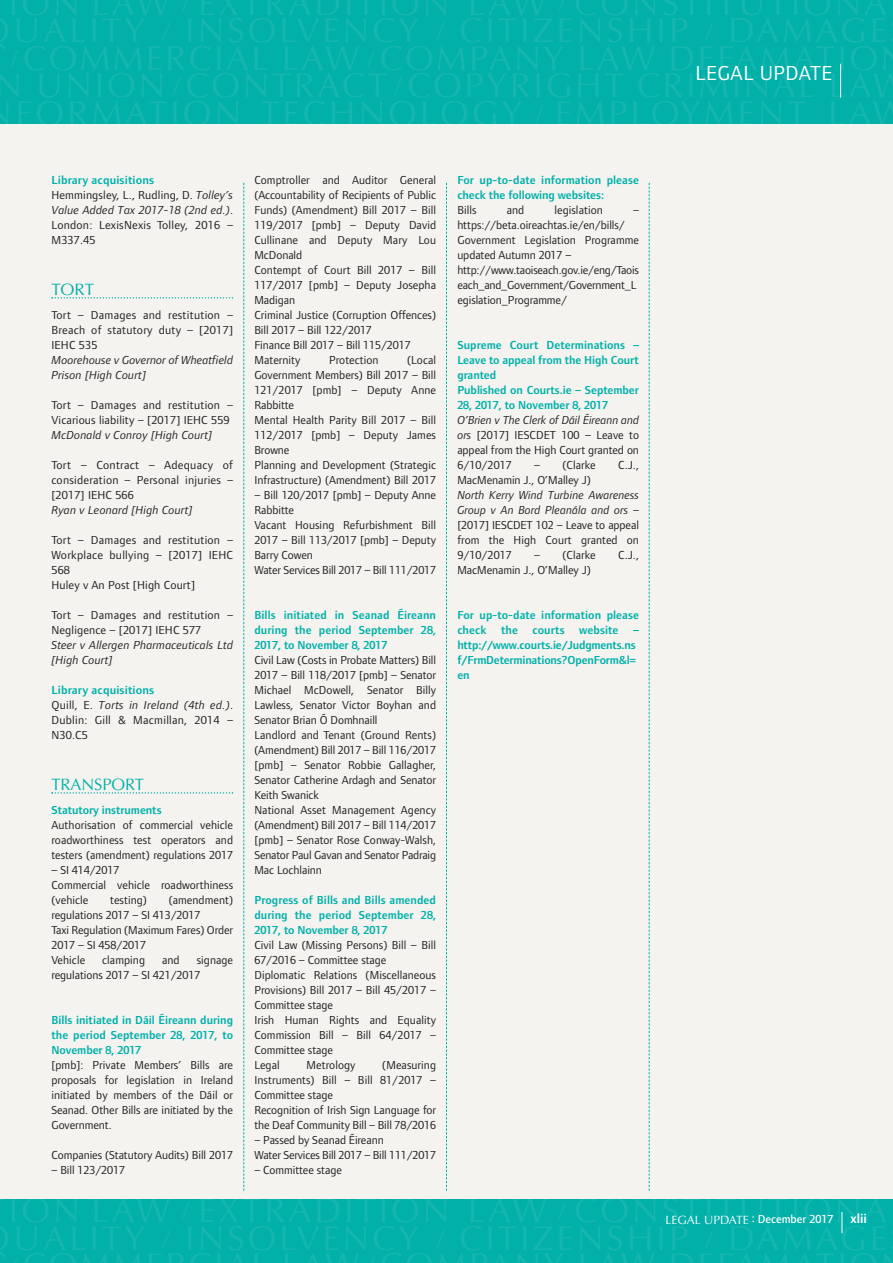
<style>
.page{position:relative;width:893px;height:1263px;background:#f4f3f0}
.page>*{position:absolute;margin:0;border:0;box-sizing:border-box;transform-origin:0 0}
.t1{font:34.5px/27.5px "Optima";letter-spacing:.085em;color:rgb(255 255 255/.09);text-align:center}
.t2{font:21px "Foundry Form Sans";letter-spacing:.025em;color:#fff}
.t3{font:16.5px "Optima";letter-spacing:-.005em;color:#00b0a9}
.t4{font:600 13.5px "Foundry Form Sans";color:#fff}
.t5{font:12px/15px "Foundry Form Sans";color:#231f20}
.t6{font:600 12px/15px "Foundry Form Sans";letter-spacing:-.005em;color:#00b0a9;text-align:justify}
.t7{font:12px/15px "Foundry Form Sans";letter-spacing:.02em;color:#231f20}
.t8{font:italic 12px/15px "Foundry Form Sans";letter-spacing:.01em;color:#231f20}
.t9{font:500 12px "Foundry Form Sans";color:#fff}
.s1{font-size:24px}
.s2{font-weight:600;color:#00b0a9}
.s3{font-style:italic}
.s4{font-family:"Optima";font-weight:400}
</style>
<div class="page">
<svg style="left:51px;top:297px;width:182px;height:2px"></svg>
<svg style="left:51px;top:792px;width:182px;height:2px"></svg>
<svg style="left:446px;top:183px;width:1px;height:1008px"></svg>
<svg style="left:243px;top:183px;width:1px;height:1008px"></svg>
<svg style="left:649px;top:183px;width:1px;height:1008px"></svg>
<div style="left:0;top:1199px;width:893px;height:64px;background:#00b0a9"></div>
<div style="left:0;top:0;width:893px;height:123px;background:#00b0a9"></div>
<svg style="left:842px;top:1212px;width:1px;height:21px"></svg>
<hr style="left:840px;top:64px;width:1px;height:34px;background:#fff">
<h1 class="t1" style="left:-4px;top:-10px;width:913px">ION LAW <span class="s1">/</span> EXTRADITION LAW <span class="s1">/</span> CONSTITUTIONA UALITY <span class="s1">/</span> INSOLVENCY <span class="s1">/</span> CITIZENSHIP <span class="s1">/</span> DAMAGE<br><span class="s1">/</span> COMMERCIAL LAW <span class="s1">/</span> COMPANY LAW DEFAMATIO<br>N UNION <span class="s1">/</span> CONTRACT <span class="s1">/</span> COPYRIGHT CRIMINAL LAW FORMATION TECHNOLOGY <span class="s1">/</span> EMPLOYMENT LAW</h1>
<h2 class="t2" style="left:695px;top:65px;width:138px">LEGAL UPDATE</h2>
<p class="t5" style="left:51px;top:174px;width:183px"><span class="s2">Library acquisitions<br></span>Hemmingsley, L., Rudling, D. <span class="s3">Tolley’s<br>Value Added Tax 2017-18 (2nd ed.)</span>.<br>London: LexisNexis Tolley, 2016 –<br>M337.45</p>
<h3 class="t3" style="left:51px;top:280px;width:44px">TORT</h3>
<p class="t5" style="left:51px;top:309px;width:183px;text-align:justify">Tort – Damages and restitution – Breach of statutory duty – [2017] IEHC 535</p>
<p class="t8" style="left:51px;top:353px;width:183px">Moorehouse v Governor of Wheatfield<br>Prison [High Court]</p>
<p class="t5" style="left:51px;top:399px;width:183px">Tort – Damages and restitution –<br>Vicarious liability – [2017] IEHC 559</p>
<p class="t8" style="left:51px;top:428px;width:162px">McDonald v Conroy [High Court]</p>
<p class="t5" style="left:51px;top:459px;width:183px;text-align:justify">Tort – Contract – Adequacy of consideration – Personal injuries – [2017] IEHC 566</p>
<p class="t8" style="left:51px;top:503px;width:143px">Ryan v Leonard [High Court]</p>
<p class="t7" style="left:51px;top:534px;width:183px">Tort – Damages and restitution –<br>Workplace bullying – [2017] IEHC<br>568<br>Huley v An Post [High Court]</p>
<p class="t5" style="left:51px;top:609px;width:183px">Tort – Damages and restitution –<br>Negligence – [2017] IEHC 577</p>
<p class="t8" style="left:51px;top:638px;width:183px">Steer v Allergen Pharmaceuticals Ltd [High Court]</p>
<p class="t7" style="left:51px;top:684px;width:183px"><span class="s2">Library acquisitions<br></span>Quill, E. <span class="s3">Torts in Ireland (4th ed.)</span>.<br>Dublin: Gill &amp; Macmillan, 2014 –<br>N30.C5</p>
<h3 class="t3" style="left:51px;top:775px;width:94px">TRANSPORT</h3>
<p class="t6" style="left:51px;top:804px;width:112px">Statutory instruments</p>
<p class="t5" style="left:51px;top:819px;width:183px;text-align:justify">Authorisation of commercial vehicle roadworthiness test operators and testers (amendment) regulations 2017</p>
<p class="t5" style="left:51px;top:864px;width:183px">– SI 414/2017<br>Commercial vehicle roadworthiness (vehicle</p>
<p class="t5" style="left:51px;top:894px;width:183px;text-indent:117px">(amendment) regulations 2017 – SI 413/2017<br>Taxi Regulation (Maximum Fares) Order<br>2017 – SI 458/2017<br>Vehicle</p>
<p class="t5" style="left:110px;top:894px;width:38px">testing)</p>
<p class="t5" style="left:102px;top:954px;width:44px">clamping</p>
<p class="t5" style="left:162px;top:954px;width:19px">and</p>
<p class="t5" style="left:51px;top:954px;width:183px;text-indent:145px">signage regulations 2017 – SI 421/2017</p>
<p class="t6" style="left:51px;top:1014px;width:183px">Bills initiated in Dáil Éireann during the period September 28, 2017, to November 8, 2017</p>
<p class="t5" style="left:51px;top:1059px;width:183px;text-align:justify">[pmb]: Private Members’ Bills are proposals for legislation in Ireland initiated by members of the Dáil or Seanad. Other Bills are initiated by the Government.</p>
<p class="t5" style="left:51px;top:1149px;width:183px">Companies (Statutory Audits) Bill 2017</p>
<p class="t5" style="left:51px;top:1164px;width:75px">– Bill 123/2017</p>
<p class="t5" style="left:254px;top:174px;width:183px">Comptroller and Auditor General (Accountability of Recipients of Public<br>Funds) (Amendment) Bill 2017 – Bill<br>119/2017 [pmb] – Deputy David<br>Cullinane and Deputy Mary Lou<br>McDonald<br>Contempt of Court Bill 2017 – Bill<br>117/2017 [pmb] – Deputy Josepha<br>Madigan<br>Criminal Justice (Corruption Offences)<br>Bill 2017 – Bill 122/2017<br>Finance Bill 2017 – Bill 115/2017<br>Maternity</p>
<p class="t5" style="left:254px;top:354px;width:183px;text-indent:153px">(Local<br>Government Members) Bill 2017 – Bill<br>121/2017 [pmb] – Deputy Anne<br>Rabbitte<br>Mental Health Parity Bill 2017 – Bill<br>112/2017 [pmb] – Deputy James<br>Browne<br>Planning and Development (Strategic<br>Infrastructure) (Amendment) Bill 2017</p>
<p class="t5" style="left:254px;top:489px;width:183px">– Bill 120/2017 [pmb] – Deputy Anne<br>Rabbitte<br>Vacant Housing Refurbishment Bill<br>2017 – Bill 113/2017 [pmb] – Deputy<br>Barry Cowen<br>Water Services Bill 2017 – Bill 111/2017</p>
<p class="t6" style="left:254px;top:609px;width:183px">Bills initiated in Seanad Éireann during the period September 28, 2017, to November 8, 2017</p>
<p class="t5" style="left:254px;top:654px;width:183px">Civil Law (Costs in Probate Matters) Bill<br>2017 – Bill 118/2017 [pmb] – Senator<br>Michael McDowell, Senator Billy<br>Lawless, Senator Victor Boyhan and<br>Senator Brian Ó Domhnaill<br>Landlord and Tenant (Ground Rents) (Amendment) Bill 2017 – Bill 116/2017 [pmb] – Senator Robbie Gallagher,<br>Senator Catherine Ardagh and Senator<br>Keith Swanick<br>National Asset Management Agency (Amendment) Bill 2017 – Bill 114/2017 [pmb] – Senator Rose Conway-Walsh,<br>Senator Paul Gavan and Senator Padraig<br>Mac Lochlainn</p>
<p class="t6" style="left:254px;top:894px;width:183px">Progress of Bills and Bills amended during the period September 28, 2017, to November 8, 2017</p>
<p class="t5" style="left:254px;top:939px;width:183px">Civil Law (Missing Persons) Bill – Bill<br>67/2016 – Committee stage<br>Diplomatic Relations (Miscellaneous<br>Provisions) Bill 2017 – Bill 45/2017 –<br>Committee stage<br>Irish Human Rights and Equality<br>Commission Bill – Bill 64/2017 –<br>Committee stage<br>Legal</p>
<p class="t5" style="left:329px;top:354px;width:51px">Protection</p>
<p class="t5" style="left:307px;top:1059px;width:50px">Metrology</p>
<p class="t5" style="left:254px;top:1059px;width:183px;text-indent:128px">(Measuring<br>Instruments) Bill – Bill 81/2017 –<br>Committee stage<br>Recognition of Irish Sign Language for the Deaf Community Bill – Bill 78/2016</p>
<p class="t5" style="left:254px;top:1134px;width:183px">– Passed by Seanad Éireann<br>Water Services Bill 2017 – Bill 111/2017</p>
<p class="t5" style="left:254px;top:1164px;width:89px">– Committee stage</p>
<p class="t6" style="left:457px;top:174px;width:183px">For up-to-date information please check the following websites:</p>
<p class="t5" style="left:457px;top:204px;width:21px">Bills</p>
<p class="t5" style="left:507px;top:204px;width:19px">and</p>
<p class="t5" style="left:554px;top:204px;width:50px">legislation</p>
<p class="t5" style="left:633px;top:204px;width:7px">–</p>
<p class="t5" style="left:457px;top:219px;width:183px">https://beta.oireachtas.ie/en/bills/ Government Legislation Programme updated Autumn 2017 – http://www.taoiseach.gov.ie/eng/Taois each_and_Government/Government_L egislation_Programme/</p>
<p class="t6" style="left:457px;top:339px;width:183px;text-align:left">Supreme Court Determinations –<br>Leave to appeal from the High Court granted<br>Published on Courts.ie – September<br>28, 2017, to November 8, 2017</p>
<p class="t5" style="left:457px;top:414px;width:183px;text-align:justify"><span class="s3">O’Brien v The Clerk of Dáil Éireann and ors</span> [2017] IESCDET 100 – Leave to appeal from the High Court granted on 6/10/2017</p>
<p class="t5" style="left:534px;top:459px;width:63px">– (Clarke</p>
<p class="t5" style="left:618px;top:459px;width:22px">C.J.,</p>
<p class="t5" style="left:457px;top:474px;width:135px">MacMenamin J., O’Malley J)</p>
<p class="t5" style="left:457px;top:489px;width:183px;text-align:justify"><span class="s3">North Kerry Wind Turbine Awareness Group v An Bord Pleanála and ors</span> – [2017] IESCDET 102 – Leave to appeal from the High Court granted on 9/10/2017</p>
<p class="t5" style="left:534px;top:549px;width:63px">– (Clarke</p>
<p class="t5" style="left:618px;top:549px;width:22px">C.J.,</p>
<p class="t5" style="left:457px;top:564px;width:135px">MacMenamin J., O’Malley J)</p>
<p class="t6" style="left:457px;top:609px;width:183px;text-align:left">For up-to-date information please check the courts website – http://www.courts.ie/Judgments.ns f/FrmDeterminations?OpenForm&amp;l= en</p>
<h1 class="t1" style="left:9px;top:1197px;width:880px;text-align:left">ION LAW <span class="s1">/</span> EXTRADITION LAW <span class="s1">/</span> CONSTITUTIONA<br>UALITY <span class="s1">/</span> INSOLVENCY <span class="s1">/</span> CITIZENSHIP <span class="s1">/</span> DAMAGE</h1>
<p class="t9" style="left:666px;top:1214px;width:169px"><span class="s4">LEGAL UPDATE</span> : December 2017</p>
<p class="t4" style="left:850px;top:1213px;width:18px">xlii</p>
</div>
